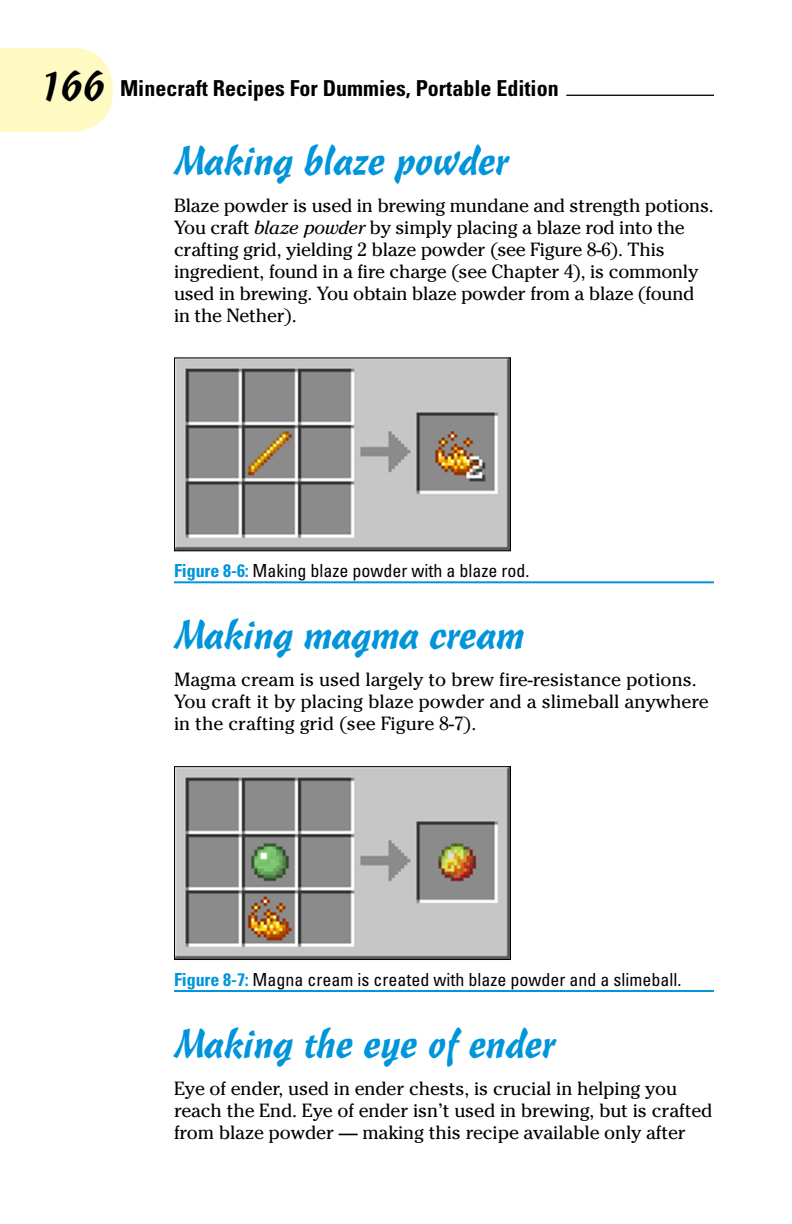
<style>
.page{position:relative;width:792px;height:1224px;background:#fff}
.page>*{position:absolute;margin:0;border:0;box-sizing:border-box;transform-origin:0 0}
.t1{font:40px "Cascade Script LT Std";letter-spacing:-.015em;color:#0095da}
.t2{font:700 condensed 22px "Univers LT Std";color:#000}
.t3{font:19px/22px "Cheltenham Std";letter-spacing:-.015em;color:#000}
.t4{font:condensed 18px "Univers LT Std";color:#000}
.s1{font-family:"Cascade Script LT Std";font-weight:400;font-stretch:normal;font-size:40px}
.s2{font-style:italic}
.s3{font-weight:700;color:#0095da}
</style>
<div class="page">
<svg style="left:0;top:48px;width:113px;height:84px;background:#fffac6"></svg>
<hr style="left:566px;top:95px;width:148px;height:1px;background:#000">
<hr style="left:174px;top:581px;width:540px;height:2px;background:#0095da">
<hr style="left:174px;top:990px;width:540px;height:2px;background:#0095da">
<img style="left:176px;top:359px;width:333px;height:190px">
<div style="left:174px;top:357px;width:337px;height:194px;border:1px solid #000"></div>
<img style="left:176px;top:768px;width:333px;height:190px">
<div style="left:174px;top:766px;width:337px;height:194px;border:1px solid #000"></div>
<p class="t2" style="left:38px;top:75px;width:523px"><span class="s1">166</span> Minecraft Recipes For Dummies, Portable Edition</p>
<h1 class="t1" style="left:174px;top:137px;width:337px">Making blaze powder</h1>
<p class="t3" style="left:174px;top:194px;width:541px">Blaze powder is used in brewing mundane and strength potions.<br>You craft <span class="s2">blaze powder</span> by simply placing a blaze rod into the crafting grid, yielding 2 blaze powder (see Figure 8-6). This ingredient, found in a fire charge (see Chapter 4), is commonly used in brewing. You obtain blaze powder from a blaze (found in the Nether).</p>
<p class="t4" style="left:174px;top:560px;width:357px"><span class="s3">Figure 8-6:</span> Making blaze powder with a blaze rod.</p>
<h1 class="t1" style="left:174px;top:611px;width:353px">Making magma cream</h1>
<p class="t3" style="left:174px;top:669px;width:536px">Magma cream is used largely to brew fire-resistance potions.<br>You craft it by placing blaze powder and a slimeball anywhere in the crafting grid (see Figure 8-7).</p>
<p class="t4" style="left:174px;top:968px;width:509px"><span class="s3">Figure 8-7:</span> Magna cream is created with blaze powder and a slimeball.</p>
<h1 class="t1" style="left:174px;top:1020px;width:383px">Making the eye of ender</h1>
<p class="t3" style="left:174px;top:1078px;width:540px">Eye of ender, used in ender chests, is crucial in helping you reach the End. Eye of ender isn’t used in brewing, but is crafted from blaze powder — making this recipe available only after</p>
</div>
